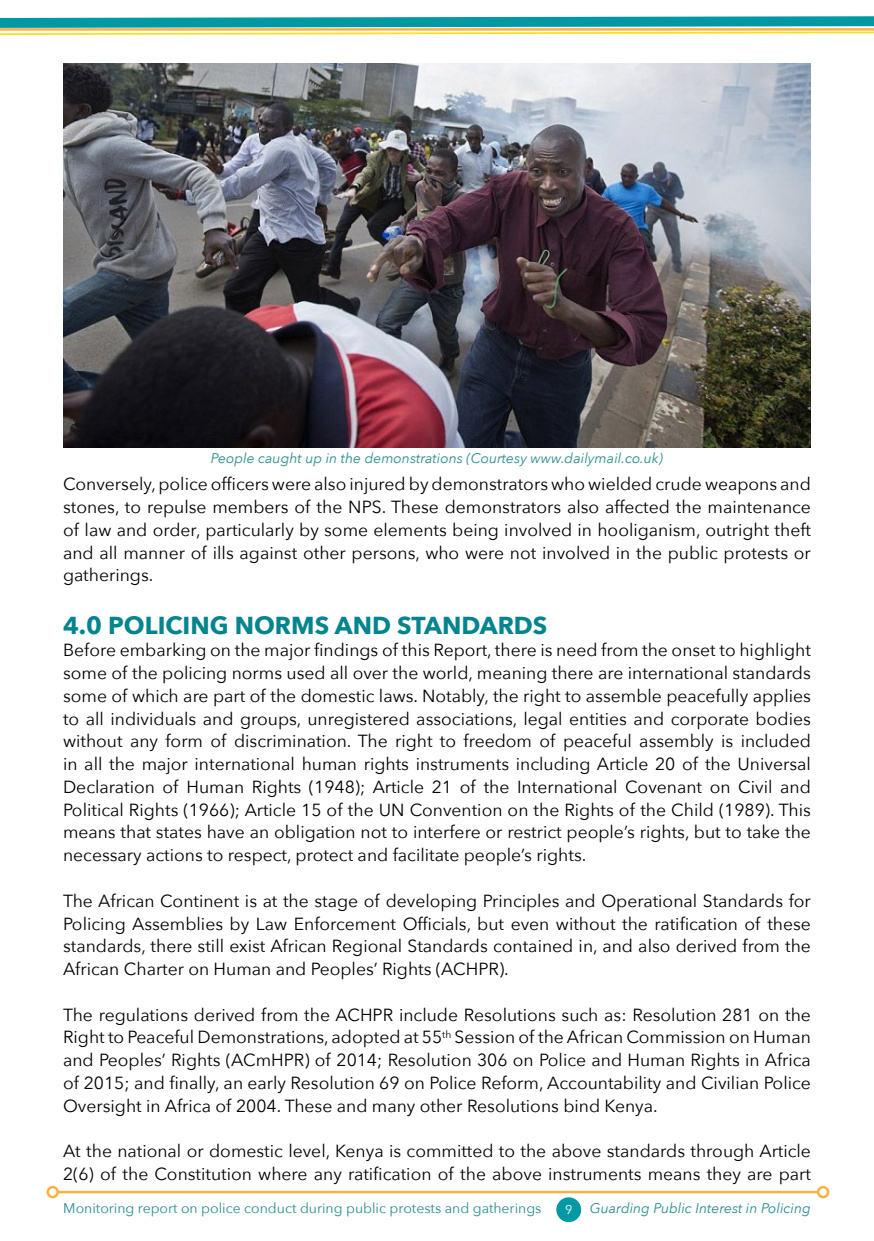
<style>
.page{position:relative;width:874px;height:1241px;background:#fff}
.page>*{position:absolute;margin:0;border:0;box-sizing:border-box;transform-origin:0 0}
.t1{font:700 24.5px "Avenir Next";color:#00848d}
.t2{font:17.5px/22.8px "Avenir Next";color:#000;text-align:justify}
.t3{font:italic 14px "Avenir Next";color:#2a8c8f}
.t4{font:14px "Avenir Next";color:#2a8c8f}
.t5{font:12.6px "Avenir Next";color:#fff}
</style>
<div class="page">
<div style="left:556px;top:1197px;width:25px;height:24px;background:#0098a3;border-radius:50%"></div>
<hr style="left:58px;top:1190px;width:759px;height:3px;background:#fcb040">
<div style="left:47px;top:1185px;width:12px;height:12px;border:2px solid #fcb040;border-radius:50%"></div>
<div style="left:816px;top:1185px;width:12px;height:12px;border:2px solid #fcb040;border-radius:50%"></div>
<svg style="left:0;top:16px;width:873px;height:19px;background:#79bba0"></svg>
<img style="left:63px;top:63px;width:747px;height:384px">
<p class="t3" style="left:211px;top:446px;width:453px">People caught up in the demonstrations (Courtesy www.dailymail.co.uk)</p>
<p class="t2" style="left:63px;top:472px;width:749px">Conversely, police officers were also injured by demonstrators who wielded crude weapons and stones, to repulse members of the NPS. These demonstrators also affected the maintenance of law and order, particularly by some elements being involved in hooliganism, outright theft and all manner of ills against other persons, who were not involved in the public protests or gatherings.</p>
<h1 class="t1" style="left:63px;top:603px;width:485px">4.0 POLICING NORMS AND STANDARDS</h1>
<p class="t2" style="left:63px;top:638px;width:749px">Before embarking on the major findings of this Report, there is need from the onset to highlight some of the policing norms used all over the world, meaning there are international standards some of which are part of the domestic laws. Notably, the right to assemble peacefully applies to all individuals and groups, unregistered associations, legal entities and corporate bodies without any form of discrimination. The right to freedom of peaceful assembly is included in all the major international human rights instruments including Article 20 of the Universal Declaration of Human Rights (1948); Article 21 of the International Covenant on Civil and Political Rights (1966); Article 15 of the UN Convention on the Rights of the Child (1989). This means that states have an obligation not to interfere or restrict people’s rights, but to take the necessary actions to respect, protect and facilitate people’s rights.</p>
<p class="t2" style="left:63px;top:888px;width:749px">The African Continent is at the stage of developing Principles and Operational Standards for Policing Assemblies by Law Enforcement Officials, but even without the ratification of these standards, there still exist African Regional Standards contained in, and also derived from the African Charter on Human and Peoples’ Rights (ACHPR).</p>
<p class="t2" style="left:63px;top:1002px;width:749px">The regulations derived from the ACHPR include Resolutions such as: Resolution 281 on the Right to Peaceful Demonstrations, adopted at 55<sup>th</sup> Session of the African Commission on Human and Peoples’ Rights (ACmHPR) of 2014; Resolution 306 on Police and Human Rights in Africa of 2015; and finally, an early Resolution 69 on Police Reform, Accountability and Civilian Police Oversight in Africa of 2004. These and many other Resolutions bind Kenya.</p>
<p class="t2" style="left:63px;top:1138px;width:749px">At the national or domestic level, Kenya is committed to the above standards through Article<br>2(6) of the Constitution where any ratification of the above instruments means they are part</p>
<p class="t4" style="left:63px;top:1196px;width:479px">Monitoring report on police conduct during public protests and gatherings</p>
<p class="t5" style="left:564px;top:1198px;width:9px">9</p>
<p class="t3" style="left:589px;top:1196px;width:222px">Guarding Public Interest in Policing</p>
</div>
